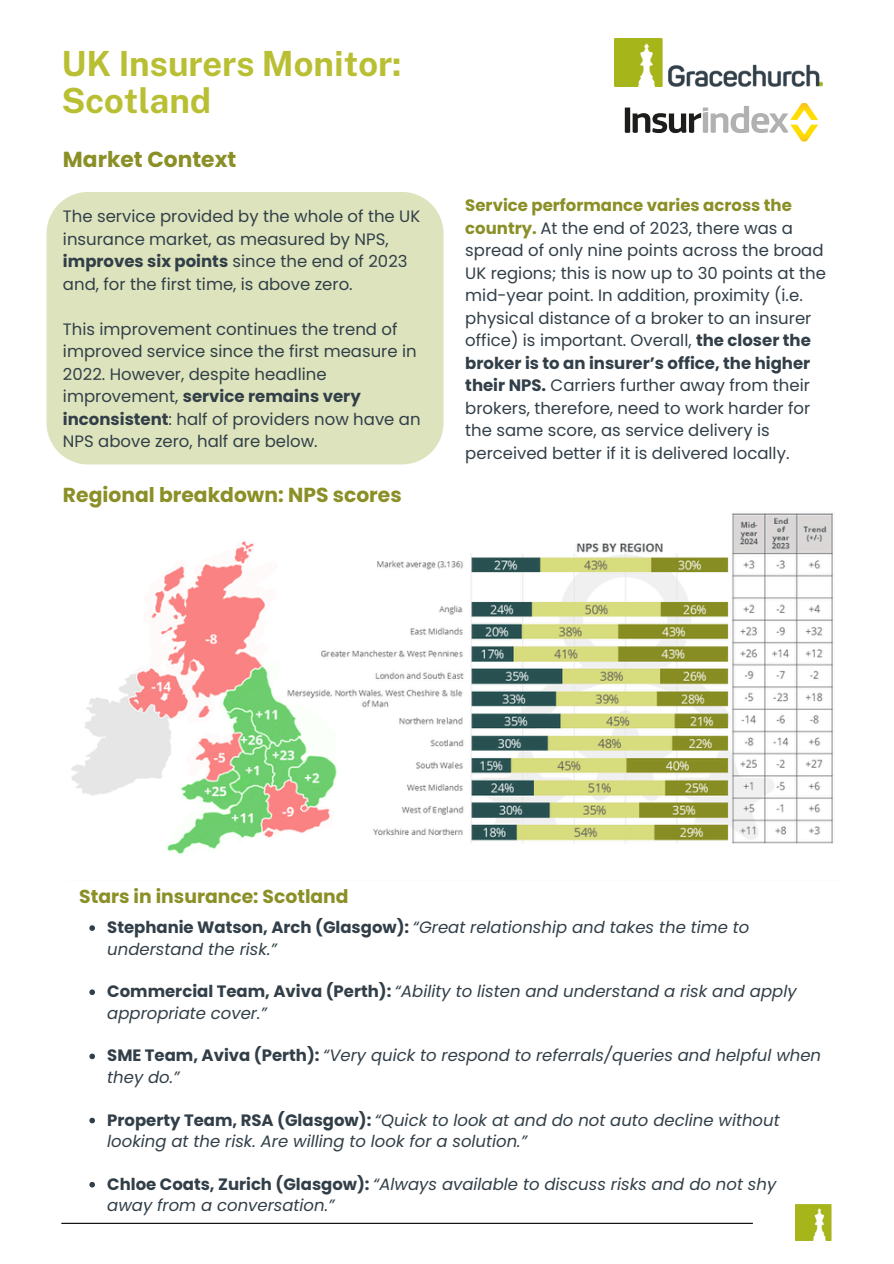
<style>
.page{position:relative;width:894px;height:1264px;background:#fff}
.page>*{position:absolute;margin:0;border:0;box-sizing:border-box;transform-origin:0 0}
.t1{font:700 34.65px/37.3px "Public Sans";color:#b9bf33}
.t2{font:700 21.75px "Poppins";color:#8a8f26}
.t3{font:700 20.25px "Poppins";color:#8a8f26}
.t4{font:700 18.75px "Poppins";color:#8a8f26}
.t5{font:16.5px/22.5px "Poppins";color:#323f48}
.t6{font:italic 16.5px/21.3px "Poppins";color:#323f48}
.s1{font-weight:700}
.s2{font-weight:700;color:#8a8f26}
.s3{font-weight:700;font-style:normal}
</style>
<div class="page">
<hr style="left:61px;top:1222px;width:691px;height:1px;background:#000">
<img style="left:614px;top:39px;width:207px;height:47px">
<img style="left:795px;top:1204px;width:37px;height:36px">
<img style="left:71px;top:513px;width:762px;height:341px">
<div style="left:46px;top:192px;width:397px;height:272px;background:#dde4bd"></div>
<svg style="left:624px;top:103px;width:193px;height:38px"></svg>
<svg style="left:89px;top:925px;width:6px;height:5px"></svg>
<svg style="left:89px;top:989px;width:6px;height:6px"></svg>
<svg style="left:89px;top:1053px;width:6px;height:6px"></svg>
<svg style="left:89px;top:1117px;width:6px;height:6px"></svg>
<svg style="left:89px;top:1181px;width:6px;height:6px"></svg>
<p class="t1" style="left:61px;top:45px;width:341px">UK Insurers Monitor:<br>Scotland</p>
<p class="t2" style="left:63px;top:144px;width:175px">Market Context</p>
<p class="t5" style="left:63px;top:205px;width:358px">The service provided by the whole of the UK insurance market, as measured by NPS, <span class="s1">improves six points</span> since the end of 2023 and, for the first time, is above zero.</p>
<p class="t5" style="left:63px;top:318px;width:359px">This improvement continues the trend of improved service since the first measure in 2022. However, despite headline improvement, <span class="s1">service remains very inconsistent</span>: half of providers now have an NPS above zero, half are below.</p>
<p class="t3" style="left:63px;top:480px;width:340px">Regional breakdown: NPS scores</p>
<p class="t5" style="left:465px;top:194px;width:362px"><span class="s2">Service performance varies across the country.</span> At the end of 2023, there was a spread of only nine points across the broad UK regions; this is now up to 30 points at the mid-year point. In addition, proximity (i.e. physical distance of a broker to an insurer office) is important. Overall, <span class="s1">the closer the broker is to an insurer’s office, the higher their NPS.</span> Carriers further away from their brokers, therefore, need to work harder for the same score, as service delivery is perceived better if it is delivered locally.</p>
<p class="t4" style="left:79px;top:883px;width:271px">Stars in insurance: Scotland</p>
<p class="t6" style="left:107px;top:916px;width:643px"><span class="s3">Stephanie Watson, Arch (Glasgow):</span> “Great relationship and takes the time to understand the risk.”</p>
<h2 class="t6" style="left:107px;top:980px;width:690px"><span class="s3">Commercial Team, Aviva (Perth):</span> “Ability to listen and understand a risk and apply appropriate cover.”</h2>
<p class="t6" style="left:107px;top:1045px;width:715px"><span class="s3">SME Team, Aviva (Perth):</span> “Very quick to respond to referrals/queries and helpful when they do.”</p>
<h3 class="t6" style="left:107px;top:1109px;width:673px"><span class="s3">Property Team, RSA (Glasgow):</span> “Quick to look at and do not auto decline without looking at the risk. Are willing to look for a solution.”</h3>
<p class="t6" style="left:107px;top:1173px;width:670px"><span class="s3">Chloe Coats, Zurich (Glasgow):</span> “Always available to discuss risks and do not shy away from a conversation.”</p>
</div>
